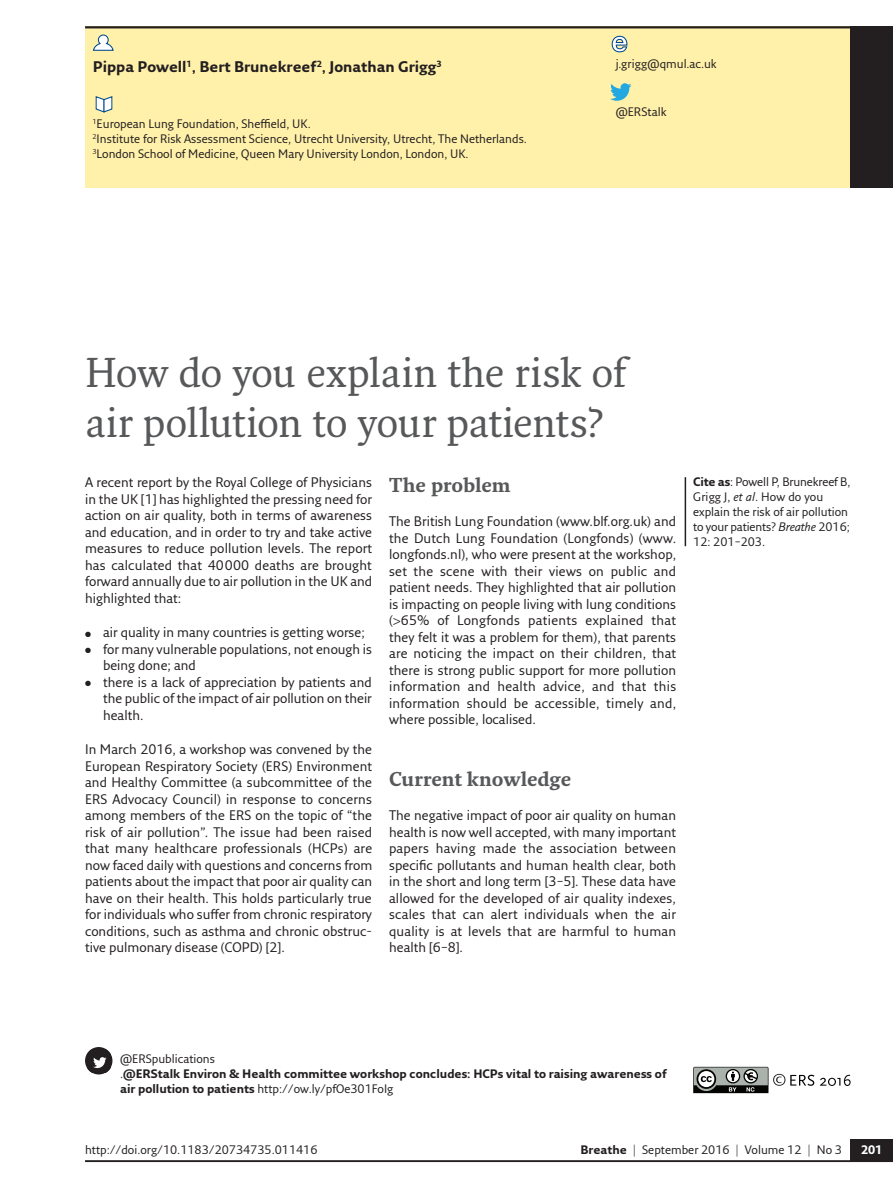
<style>
.page{position:relative;width:893px;height:1191px;background:#fff}
.page>*{position:absolute;margin:0;border:0;box-sizing:border-box;transform-origin:0 0}
.t1{font:40.5px/49.5px "Fresco Std";letter-spacing:-.015em;color:#57585a}
.t2{font:700 19.5px "Fresco Std";letter-spacing:-.01em;color:#57585a}
.t3{font:700 15px "Fresco Sans Pro";color:#231f20}
.t4{font:13.5px/16.5px "Fresco Sans Pro";color:#231f20;text-align:justify}
.t5{font:12px/15px "Fresco Sans Pro";color:#231f20}
.t6{font:700 12px/15px "Fresco Sans Pro";color:#231f20}
.t7{font:700 12px "Fresco Sans Pro";color:#fff}
.s1{font-weight:700}
.s2{font-style:italic}
.s3{font-weight:400}
</style>
<div class="page">
<hr style="left:85px;top:1160px;width:808px;height:2px;background:#231f20">
<div style="left:850px;top:1138px;width:43px;height:23px;background:#231f20"></div>
<div style="left:85px;top:26px;width:808px;height:162px;background:#fff0aa"></div>
<hr style="left:85px;top:26px;width:808px;height:2px;background:#231f20">
<div style="left:850px;top:26px;width:43px;height:162px;background:#231f20"></div>
<svg style="left:95px;top:96px;width:18px;height:17px"></svg>
<svg style="left:93px;top:34px;width:21px;height:17px"></svg>
<svg style="left:611px;top:35px;width:17px;height:18px"></svg>
<svg style="left:610px;top:83px;width:21px;height:18px"></svg>
<svg style="left:820px;top:1074px;width:31px;height:12px"></svg>
<svg style="left:693px;top:1066px;width:121px;height:27px"></svg>
<div style="left:85px;top:1047px;width:27px;height:27px;border:2px solid #231f20;border-radius:50%"></div>
<svg style="left:87px;top:1049px;width:24px;height:23px"></svg>
<hr style="left:685px;top:477px;width:1px;height:69px;background:#231f20">
<p class="t3" style="left:93px;top:57px;width:350px">Pippa Powell<sup>1</sup>, Bert Brunekreef<sup>2</sup>, Jonathan Grigg<sup>3</sup></p>
<p class="t5" style="left:616px;top:56px;width:102px">j.grigg@qmul.ac.uk</p>
<p class="t5" style="left:92px;top:116px;width:436px"><sup>1</sup>European Lung Foundation, Sheffield, UK.<br><sup>2</sup>Institute for Risk Assessment Science, Utrecht University, Utrecht, The Netherlands.<br><sup>3</sup>London School of Medicine, Queen Mary University London, London, UK.</p>
<p class="t5" style="left:616px;top:104px;width:52px">@ERStalk</p>
<h1 class="t1" style="left:85px;top:347px;width:542px">How do you explain the risk of air pollution to your patients?</h1>
<p class="t4" style="left:85px;top:474px;width:289px">A recent report by the Royal College of Physicians in the UK [1] has highlighted the pressing need for action on air quality, both in terms of awareness and education, and in order to try and take active measures to reduce pollution levels. The report has calculated that 40000 deaths are brought forward annually due to air pollution in the UK and highlighted that:</p>
<p class="t4" style="left:85px;top:624px;width:281px">● air quality in many countries is getting worse;</p>
<p class="t4" style="left:103px;top:640px;width:271px;text-indent:-18px">● for many vulnerable populations, not enough is being done; and</p>
<p class="t4" style="left:103px;top:673px;width:270px;text-indent:-18px">● there is a lack of appreciation by patients and the public of the impact of air pollution on their health.</p>
<p class="t4" style="left:85px;top:741px;width:289px">In March 2016, a workshop was convened by the European Respiratory Society (ERS) Environment and Healthy Committee (a subcommittee of the ERS Advocacy Council) in response to concerns among members of the ERS on the topic of “the risk of air pollution”. The issue had been raised that many healthcare professionals (HCPs) are now faced daily with questions and concerns from patients about the impact that poor air quality can have on their health. This holds particularly true for individuals who suffer from chronic respiratory conditions, such as asthma and chronic obstruc&shy;tive pulmonary disease (COPD) [2].</p>
<h2 class="t2" style="left:389px;top:472px;width:123px">The problem</h2>
<p class="t4" style="left:389px;top:513px;width:289px">The British Lung Foundation (www.blf.org.uk) and the Dutch Lung Foundation (Longfonds) (www. longfonds.nl), who were present at the workshop, set the scene with their views on public and patient needs. They highlighted that air pollution is impacting on people living with lung conditions ( 65% of Longfonds patients explained that they felt it was a problem for them), that parents are noticing the impact on their children, that there is strong public support for more pollution information and health advice, and that this information should be accessible, timely and, where possible, localised.</p>
<h2 class="t2" style="left:389px;top:766px;width:184px">Current knowledge</h2>
<p class="t4" style="left:389px;top:807px;width:289px">The negative impact of poor air quality on human health is now well accepted, with many important papers having made the association between specific pollutants and human health clear, both in the short and long term [3–5]. These data have allowed for the developed of air quality indexes, scales that can alert individuals when the air quality is at levels that are harmful to human health [6–8].</p>
<p class="t5" style="left:693px;top:474px;width:159px"><span class="s1">Cite as</span>: Powell P, Brunekreef B,<br>Grigg J, <span class="s2">et al</span>. How do you explain the risk of air pollution to your patients? <span class="s2">Breathe</span> 2016;<br>12: 201–203.</p>
<p class="t6" style="left:120px;top:1050px;width:548px"><span class="s3">@ERSpublications<br>.</span>@ERStalk Environ &amp; Health committee workshop concludes: HCPs vital to raising awareness of air pollution to patients <span class="s3">http://ow.ly/pfOe301FoIg</span></p>
<p class="t5" style="left:85px;top:1142px;width:234px">http://doi.org/10.1183/20734735.011416</p>
<p class="t5" style="left:580px;top:1142px;width:263px"><span class="s1">Breathe</span> | September 2016 | Volume 12 | No 3</p>
<p class="t7" style="left:861px;top:1142px;width:23px">201</p>
</div>
